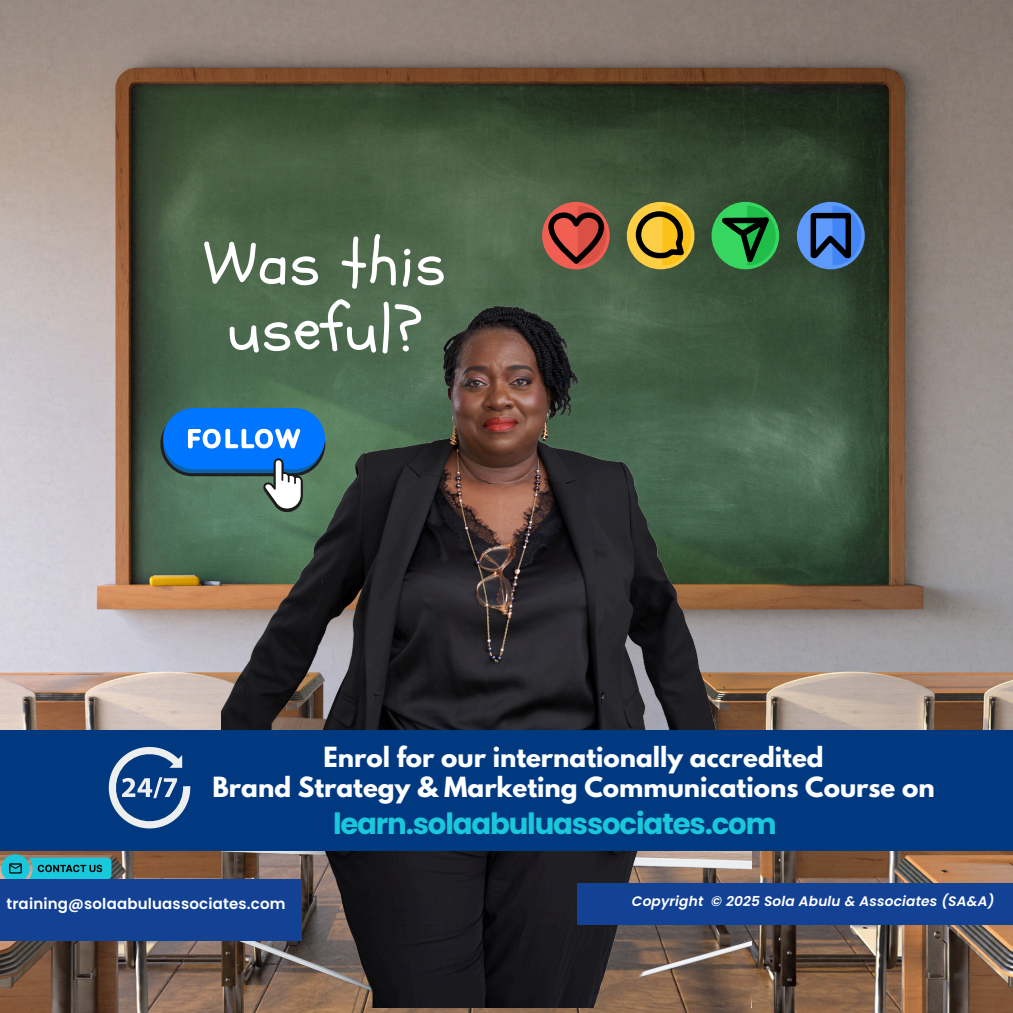
<style>
.page{position:relative;width:1013px;height:1013px;background:#fff}
.page>*{position:absolute;margin:0;border:0;box-sizing:border-box;transform-origin:0 0}
.t1{font:63.12px/65.9px "Schoolbell";letter-spacing:.02em;color:#fff;text-align:center}
.t2{font:700 29.12px "Poppins";letter-spacing:-.04em;color:#1ac8db}
.t3{font:700 24.62px/30px "League Spartan";color:#fff;text-align:center}
.t4{font:600 15px "Poppins";letter-spacing:.01em;color:#fff}
.t5{font:italic 600 13.75px "Poppins";letter-spacing:.01em;color:#fff}
</style>
<div class="page">
<img style="left:0;top:0;width:1012px;height:1012px">
<img style="left:221px;top:279px;width:530px;height:728px">
<div style="left:163px;top:408px;width:162px;height:61px;background:#0075ff;border-radius:31px"></div>
<svg style="left:160px;top:412px;width:165px;height:100px"></svg>
<div style="left:627px;top:202px;width:67px;height:67px;background:#fcce44;border-radius:50%"></div>
<svg style="left:633px;top:206px;width:58px;height:59px"></svg>
<div style="left:796px;top:202px;width:68px;height:67px;background:#5d9afc;border-radius:50%"></div>
<svg style="left:807px;top:206px;width:54px;height:59px"></svg>
<div style="left:542px;top:202px;width:67px;height:67px;background:#f05f52;border-radius:50%"></div>
<svg style="left:545px;top:206px;width:62px;height:62px"></svg>
<div style="left:711px;top:202px;width:68px;height:67px;background:#36d660;border-radius:50%"></div>
<svg style="left:708px;top:206px;width:67px;height:63px"></svg>
<div style="left:0;top:730px;width:1012px;height:120px;background:#013981"></div>
<svg style="left:109px;top:747px;width:81px;height:81px"></svg>
<svg style="left:1px;top:854px;width:110px;height:25px;background:#2ea6b0"></svg>
<div style="left:0;top:879px;width:301px;height:61px;background:#134294"></div>
<div style="left:577px;top:883px;width:435px;height:42px;background:#134294"></div>
<p class="t1" style="left:204px;top:232px;width:243px">Was this useful?</p>
<h1 class="t3" style="left:212px;top:745px;width:723px">Enrol for our internationally accredited<br>Brand Strategy &amp; Marketing Communications Course on</h1>
<p class="t2" style="left:333px;top:803px;width:445px">learn.solaabuluassociates.com</p>
<p class="t4" style="left:6px;top:893px;width:281px">training@solaabuluassociates.com</p>
<p class="t5" style="left:632px;top:891px;width:364px">Copyright © 2025 Sola Abulu &amp; Associates (SA&amp;A)</p>
</div>
